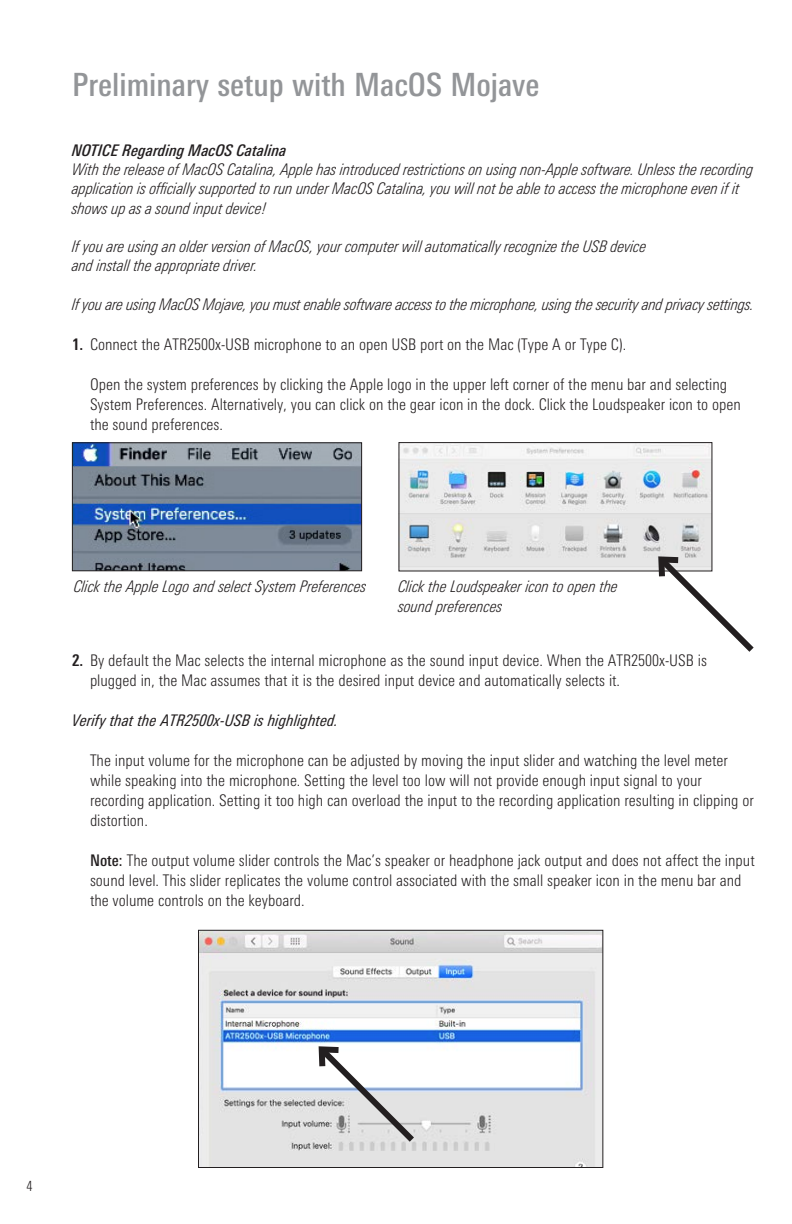
<style>
.page{position:relative;width:792px;height:1224px;background:#fff}
.page>*{position:absolute;margin:0;border:0;box-sizing:border-box;transform-origin:0 0}
.New_Heads{font:500 condensed 32px "Univers Next Pro";color:#939598}
.Introduction{font:300 condensed 16px/20px "Univers Next Pro";color:#231f20}
.Introduction-2{font:italic 300 condensed 16px/19.2px "Univers Next Pro";color:#231f20}
.Introduction-3{font:italic condensed 16px "Univers Next Pro";color:#231f20}
.t1{font:italic 500 condensed 16px "Univers Next Pro";color:#231f20}
.t2{font:300 condensed 14px "Univers Next Pro";color:#231f20}
.s1{font-weight:700}
.s2{font-weight:500}
</style>
<div class="page">
<img style="left:74px;top:444px;width:286px;height:125px">
<div style="left:72px;top:442px;width:290px;height:129px;border:1px solid #231f20"></div>
<img style="left:401px;top:444px;width:309px;height:125px">
<div style="left:399px;top:442px;width:313px;height:129px;border:1px solid #231f20"></div>
<img style="left:200px;top:932px;width:401px;height:234px">
<div style="left:198px;top:930px;width:405px;height:238px;border:1px solid #231f20"></div>
<svg style="left:653px;top:551px;width:101px;height:101px"></svg>
<svg style="left:313px;top:1041px;width:107px;height:107px"></svg>
<p class="New_Heads" style="left:72px;top:66px;width:469px">Preliminary setup with MacOS Mojave</p>
<p class="t1" style="left:72px;top:141px;width:216px">NOTICE Regarding MacOS Catalina</p>
<p class="Introduction-2" style="left:72px;top:160px;width:683px">With the release of MacOS Catalina, Apple has introduced restrictions on using non-Apple software. Unless the recording application is officially supported to run under MacOS Catalina, you will not be able to access the microphone even if it shows up as a sound input device!</p>
<p class="Introduction-2" style="left:72px;top:237px;width:576px">If you are using an older version of MacOS, your computer will automatically recognize the USB device and install the appropriate driver.</p>
<p class="Introduction-2" style="left:72px;top:295px;width:684px">If you are using MacOS Mojave, you must enable software access to the microphone, using the security and privacy settings.</p>
<p class="Introduction" style="left:72px;top:335px;width:556px"><span class="s1">1.</span> Connect the ATR2500x-USB microphone to an open USB port on the Mac (Type A or Type C).</p>
<p class="Introduction" style="left:90px;top:375px;width:652px">Open the system preferences by clicking the Apple logo in the upper left corner of the menu bar and selecting<br>System Preferences. Alternatively, you can click on the gear icon in the dock. Click the Loudspeaker icon to open the sound preferences.</p>
<p class="Introduction-2" style="left:74px;top:577px;width:294px">Click the Apple Logo and select System Preferences</p>
<p class="Introduction-2" style="left:398px;top:576px;width:221px;line-height:20px">Click the Loudspeaker icon to open the sound preferences</p>
<p class="Introduction" style="left:90px;top:650px;width:618px;text-indent:-18px"><span class="s1">2.</span> By default the Mac selects the internal microphone as the sound input device. When the ATR2500x-USB is plugged in, the Mac assumes that it is the desired input device and automatically selects it.</p>
<p class="Introduction-3" style="left:72px;top:711px;width:268px">Verify that the ATR2500x-USB is highlighted.</p>
<p class="Introduction" style="left:90px;top:750px;width:665px">The input volume for the microphone can be adjusted by moving the input slider and watching the level meter while speaking into the microphone. Setting the level too low will not provide enough input signal to your recording application. Setting it too high can overload the input to the recording application resulting in clipping or distortion.</p>
<p class="Introduction" style="left:90px;top:850px;width:666px"><span class="s2">Note:</span> The output volume slider controls the Mac’s speaker or headphone jack output and does not affect the input sound level. This slider replicates the volume control associated with the small speaker icon in the menu bar and the volume controls on the keyboard.</p>
<p class="t2" style="left:27px;top:1178px;width:8px">4</p>
</div>
